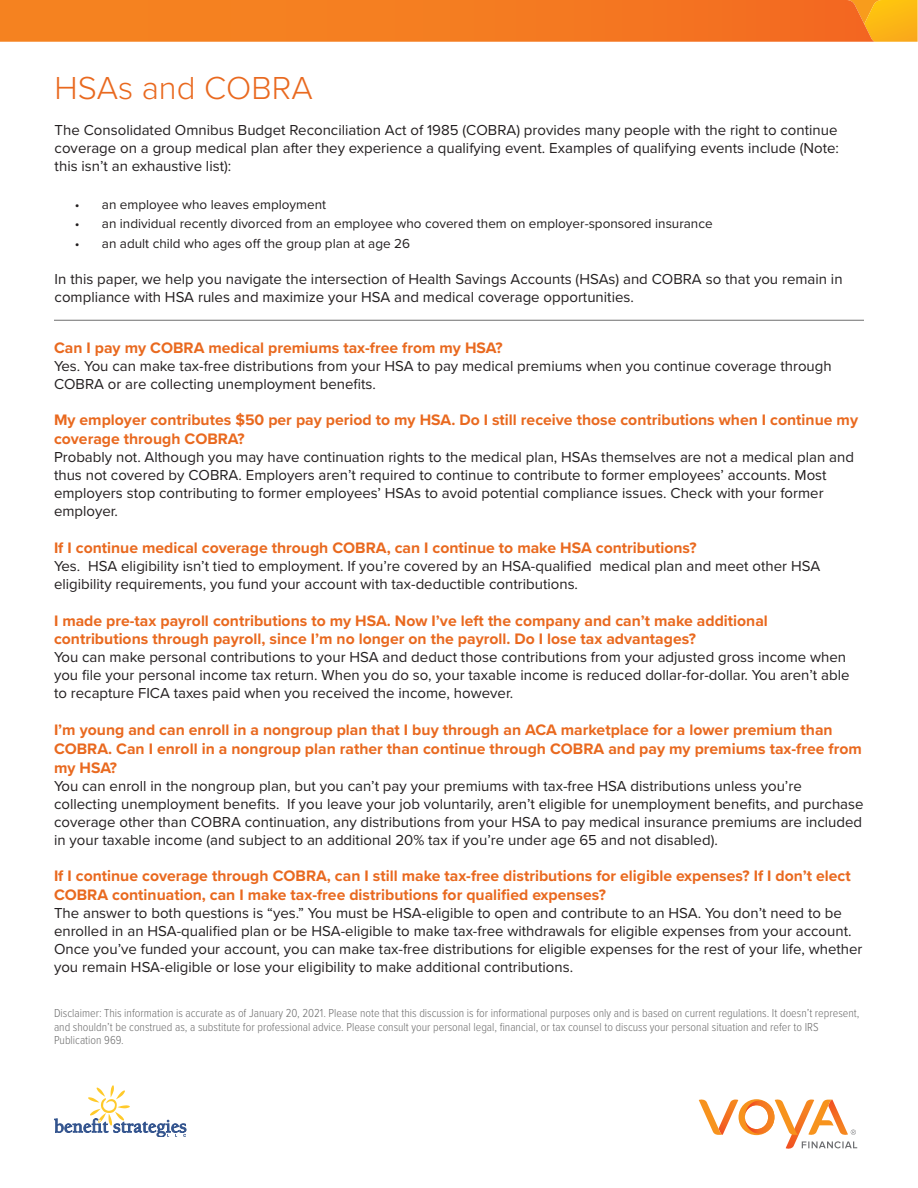
<style>
.page{position:relative;width:918px;height:1188px;background:#fff}
.page>*{position:absolute;margin:0;border:0;box-sizing:border-box;transform-origin:0 0}
.t1{font:300 33px "Proxima Nova";color:#e9691f}
.Heading{font:700 15.75px/18.8px "Proxima Nova";color:#e9691f}
.Paragraph{font:15px/18px "Proxima Nova";color:#231f20}
.t2{font:13.5px "Proxima Nova";color:#231f20}
.Fine_Print{font:300 12px/13.5px "Proxima Nova Cond";color:#6e6e6e}
</style>
<div class="page">
<svg style="left:54px;top:1085px;width:132px;height:52px"></svg>
<svg style="left:699px;top:1099px;width:158px;height:50px"></svg>
<svg style="left:0;top:0;width:918px;height:42px;background:#f47e21"></svg>
<hr style="left:54px;top:320px;width:810px;height:1px;background:#6e6e6e">
<p class="t1" style="left:55px;top:63px;width:260px">HSAs and COBRA</p>
<p class="Paragraph" style="left:55px;top:121px;width:786px;text-align:justify">The Consolidated Omnibus Budget Reconciliation Act of 1985 (COBRA) provides many people with the right to continue coverage on a group medical plan after they experience a qualifying event. Examples of qualifying events include (Note: this isn’t an exhaustive list):</p>
<p class="t2" style="left:75px;top:194px;width:253px">• an employee who leaves employment</p>
<p class="t2" style="left:75px;top:214px;width:639px">• an individual recently divorced from an employee who covered them on employer-sponsored insurance</p>
<p class="t2" style="left:75px;top:233px;width:337px">• an adult child who ages off the group plan at age 26</p>
<p class="Paragraph" style="left:55px;top:269px;width:789px">In this paper, we help you navigate the intersection of Health Savings Accounts (HSAs) and COBRA so that you remain in compliance with HSA rules and maximize your HSA and medical coverage opportunities.</p>
<p class="Heading" style="left:54px;top:338px;width:450px">Can I pay my COBRA medical premiums tax-free from my HSA?</p>
<p class="Paragraph" style="left:54px;top:356px;width:779px">Yes. You can make tax-free distributions from your HSA to pay medical premiums when you continue coverage through<br>COBRA or are collecting unemployment benefits.</p>
<p class="Heading" style="left:54px;top:410px;width:806px">My employer contributes $50 per pay period to my HSA. Do I still receive those contributions when I continue my coverage through COBRA?</p>
<p class="Paragraph" style="left:54px;top:448px;width:802px">Probably not. Although you may have continuation rights to the medical plan, HSAs themselves are not a medical plan and thus not covered by COBRA. Employers aren’t required to continue to contribute to former employees’ accounts. Most employers stop contributing to former employees’ HSAs to avoid potential compliance issues. Check with your former employer.</p>
<p class="Heading" style="left:54px;top:538px;width:644px">If I continue medical coverage through COBRA, can I continue to make HSA contributions?</p>
<p class="Paragraph" style="left:54px;top:556px;width:768px">Yes. HSA eligibility isn’t tied to employment. If you’re covered by an HSA-qualified medical plan and meet other HSA eligibility requirements, you fund your account with tax-deductible contributions.</p>
<p class="Heading" style="left:54px;top:611px;width:715px">I made pre-tax payroll contributions to my HSA. Now I’ve left the company and can’t make additional contributions through payroll, since I’m no longer on the payroll. Do I lose tax advantages?</p>
<p class="Paragraph" style="left:54px;top:648px;width:797px">You can make personal contributions to your HSA and deduct those contributions from your adjusted gross income when you file your personal income tax return. When you do so, your taxable income is reduced dollar-for-dollar. You aren’t able to recapture FICA taxes paid when you received the income, however.</p>
<p class="Heading" style="left:54px;top:720px;width:809px">I’m young and can enroll in a nongroup plan that I buy through an ACA marketplace for a lower premium than<br>COBRA. Can I enroll in a nongroup plan rather than continue through COBRA and pay my premiums tax-free from my HSA?</p>
<p class="Paragraph" style="left:54px;top:776px;width:811px">You can enroll in the nongroup plan, but you can’t pay your premiums with tax-free HSA distributions unless you’re collecting unemployment benefits. If you leave your job voluntarily, aren’t eligible for unemployment benefits, and purchase coverage other than COBRA continuation, any distributions from your HSA to pay medical insurance premiums are included in your taxable income (and subject to an additional 20% tax if you’re under age 65 and not disabled).</p>
<p class="Heading" style="left:54px;top:866px;width:798px">If I continue coverage through COBRA, can I still make tax-free distributions for eligible expenses? If I don’t elect<br>COBRA continuation, can I make tax-free distributions for qualified expenses?</p>
<p class="Paragraph" style="left:54px;top:904px;width:810px">The answer to both questions is “yes.” You must be HSA-eligible to open and contribute to an HSA. You don’t need to be enrolled in an HSA-qualified plan or be HSA-eligible to make tax-free withdrawals for eligible expenses from your account.<br>Once you’ve funded your account, you can make tax-free distributions for eligible expenses for the rest of your life, whether you remain HSA-eligible or lose your eligibility to make additional contributions.</p>
<p class="Fine_Print" style="left:54px;top:1006px;width:807px">Disclaimer: This information is accurate as of January 20, 2021. Please note that this discussion is for informational purposes only and is based on current regulations. It doesn’t represent, and shouldn’t be construed as, a substitute for professional advice. Please consult your personal legal, financial, or tax counsel to discuss your personal situation and refer to IRS<br>Publication 969.</p>
</div>
